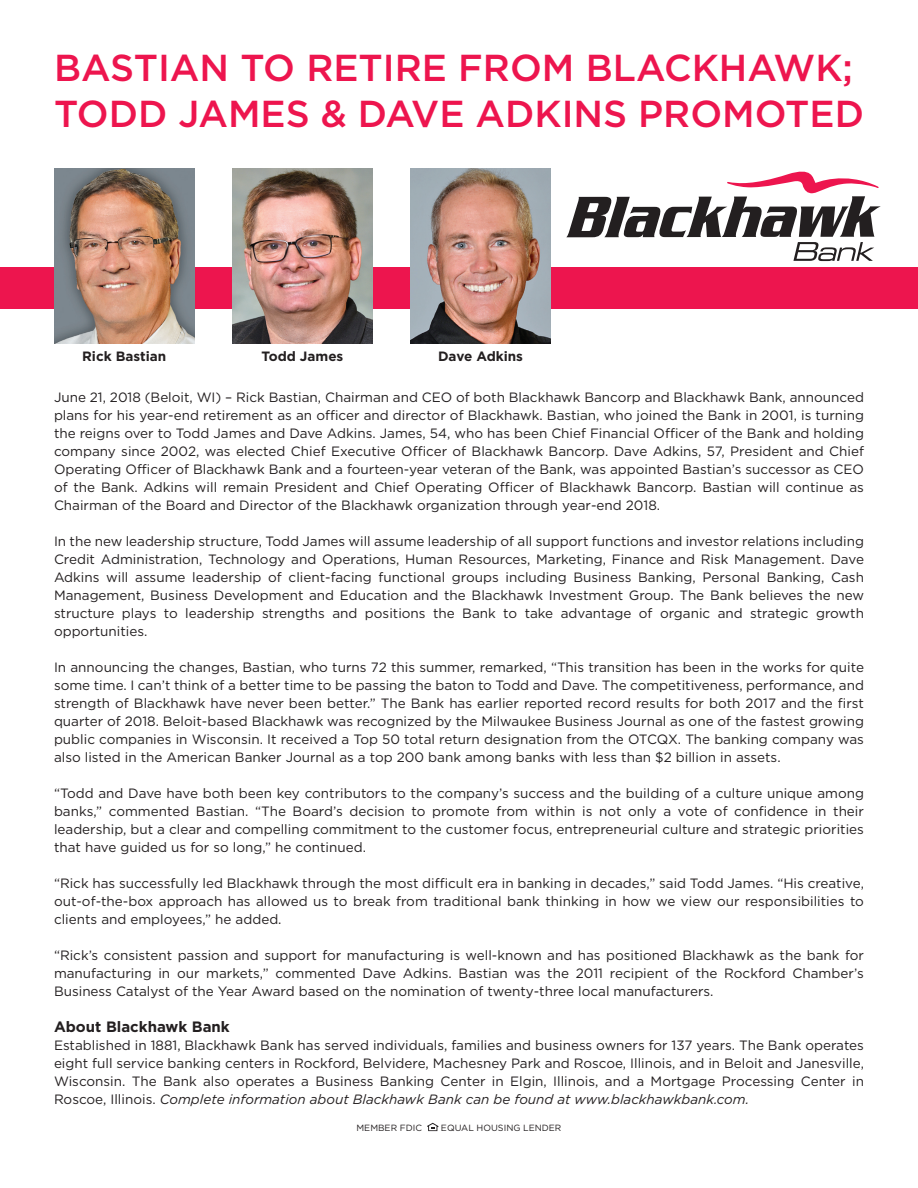
<style>
.page{position:relative;width:918px;height:1188px;background:#fff}
.page>*{position:absolute;margin:0;border:0;box-sizing:border-box;transform-origin:0 0}
.t1{font:500 37.5px "Gotham";color:#ed154e}
.t2{font:700 15px "Gotham";color:#231f20}
.t3{font:13.5px/18px "Gotham";color:#231f20;text-align:justify}
.t4{font:700 13.5px "Gotham";color:#231f20}
.t5{font:9px "Gotham";color:#231f20}
.s1{font-style:italic}
</style>
<div class="page">
<div style="left:0;top:268px;width:918px;height:41px;background:#ed154e"></div>
<img style="left:232px;top:168px;width:141px;height:176px">
<img style="left:54px;top:168px;width:140px;height:176px">
<img style="left:410px;top:168px;width:141px;height:176px">
<svg style="left:566px;top:172px;width:315px;height:89px"></svg>
<svg style="left:427px;top:1123px;width:11px;height:8px"></svg>
<p class="t1" style="left:54px;top:46px;width:801px">BASTIAN TO RETIRE FROM BLACKHAWK;</p>
<p class="t1" style="left:54px;top:93px;width:812px">TODD JAMES &amp; DAVE ADKINS PROMOTED</p>
<p class="t4" style="left:82px;top:348px;width:86px">Rick Bastian</p>
<p class="t4" style="left:261px;top:348px;width:84px">Todd James</p>
<p class="t4" style="left:438px;top:348px;width:86px">Dave Adkins</p>
<p class="t3" style="left:54px;top:388px;width:812px">June 21, 2018 (Beloit, WI) – Rick Bastian, Chairman and CEO of both Blackhawk Bancorp and Blackhawk Bank, announced plans for his year-end retirement as an officer and director of Blackhawk. Bastian, who joined the Bank in 2001, is turning the reigns over to Todd James and Dave Adkins. James, 54, who has been Chief Financial Officer of the Bank and holding company since 2002, was elected Chief Executive Officer of Blackhawk Bancorp. Dave Adkins, 57, President and Chief Operating Officer of Blackhawk Bank and a fourteen-year veteran of the Bank, was appointed Bastian’s successor as CEO of the Bank. Adkins will remain President and Chief Operating Officer of Blackhawk Bancorp. Bastian will continue as Chairman of the Board and Director of the Blackhawk organization through year-end 2018.</p>
<p class="t3" style="left:54px;top:532px;width:812px">In the new leadership structure, Todd James will assume leadership of all support functions and investor relations including Credit Administration, Technology and Operations, Human Resources, Marketing, Finance and Risk Management. Dave Adkins will assume leadership of client-facing functional groups including Business Banking, Personal Banking, Cash Management, Business Development and Education and the Blackhawk Investment Group. The Bank believes the new structure plays to leadership strengths and positions the Bank to take advantage of organic and strategic growth opportunities.</p>
<p class="t3" style="left:54px;top:658px;width:812px">In announcing the changes, Bastian, who turns 72 this summer, remarked, “This transition has been in the works for quite some time. I can’t think of a better time to be passing the baton to Todd and Dave. The competitiveness, performance, and strength of Blackhawk have never been better.” The Bank has earlier reported record results for both 2017 and the first quarter of 2018. Beloit-based Blackhawk was recognized by the Milwaukee Business Journal as one of the fastest growing public companies in Wisconsin. It received a Top 50 total return designation from the OTCQX. The banking company was also listed in the American Banker Journal as a top 200 bank among banks with less than $2 billion in assets.</p>
<p class="t3" style="left:54px;top:784px;width:812px">“Todd and Dave have both been key contributors to the company’s success and the building of a culture unique among banks,” commented Bastian. “The Board’s decision to promote from within is not only a vote of confidence in their leadership, but a clear and compelling commitment to the customer focus, entrepreneurial culture and strategic priorities that have guided us for so long,” he continued.</p>
<p class="t3" style="left:54px;top:874px;width:812px">“Rick has successfully led Blackhawk through the most difficult era in banking in decades,” said Todd James. “His creative, out-of-the-box approach has allowed us to break from traditional bank thinking in how we view our responsibilities to clients and employees,” he added.</p>
<p class="t3" style="left:54px;top:946px;width:812px">“Rick’s consistent passion and support for manufacturing is well-known and has positioned Blackhawk as the bank for manufacturing in our markets,” commented Dave Adkins. Bastian was the 2011 recipient of the Rockford Chamber’s Business Catalyst of the Year Award based on the nomination of twenty-three local manufacturers.</p>
<p class="t2" style="left:54px;top:1018px;width:177px">About Blackhawk Bank</p>
<p class="t3" style="left:54px;top:1036px;width:812px">Established in 1881, Blackhawk Bank has served individuals, families and business owners for 137 years. The Bank operates eight full service banking centers in Rockford, Belvidere, Machesney Park and Roscoe, Illinois, and in Beloit and Janesville, Wisconsin. The Bank also operates a Business Banking Center in Elgin, Illinois, and a Mortgage Processing Center in Roscoe, Illinois. <span class="s1">Complete information about Blackhawk Bank can be found at www.blackhawkbank.com.</span></p>
<p class="t5" style="left:356px;top:1123px;width:67px">MEMBER FDIC</p>
<p class="t5" style="left:441px;top:1123px;width:122px">EQUAL HOUSING LENDER</p>
</div>
